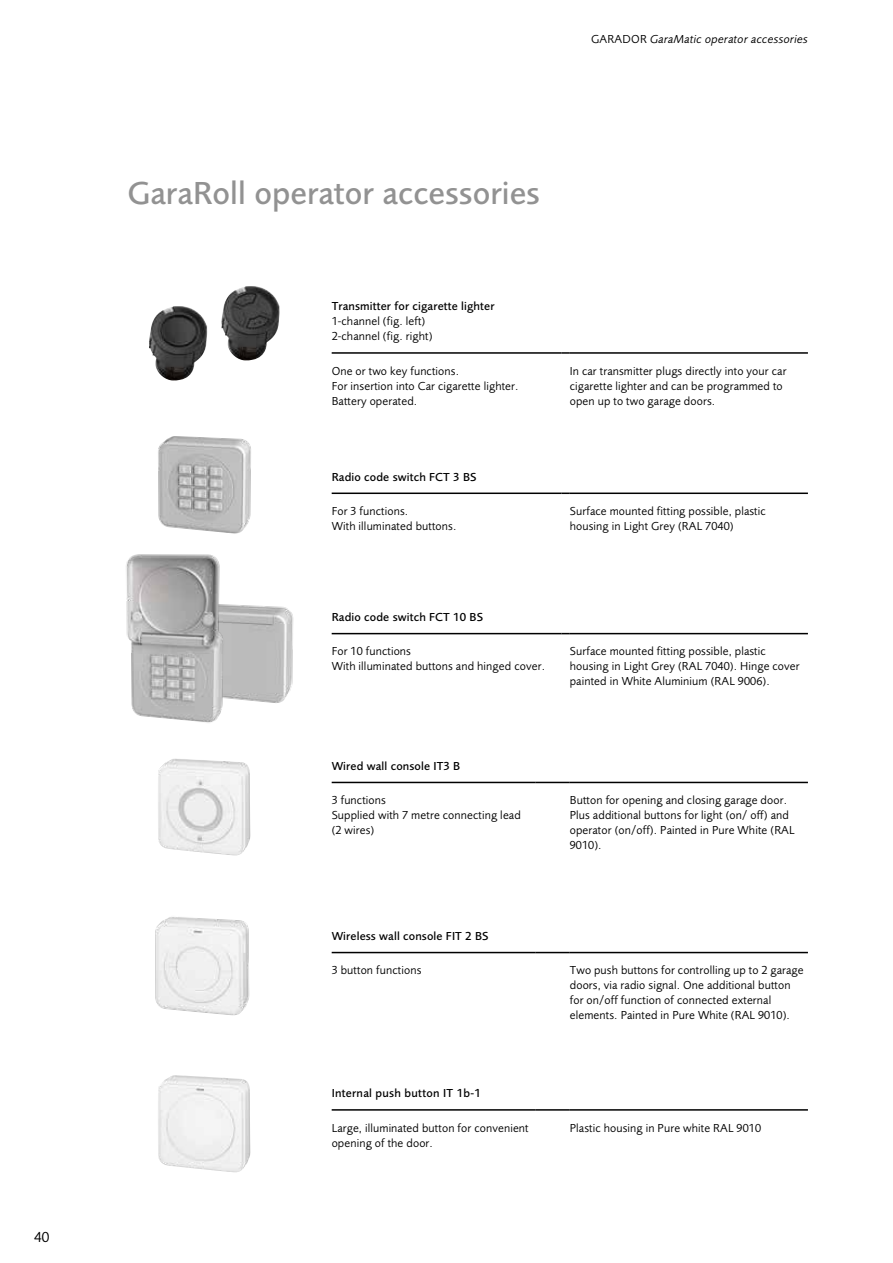
<style>
.page{position:relative;width:893px;height:1263px;background:#fff}
.page>*{position:absolute;margin:0;border:0;box-sizing:border-box;transform-origin:0 0}
.t1{font:500 33px "Foundry Sans";color:#929292}
.t2{font:15px "Foundry Sans";color:#000}
.t3{font:12px/15px "Foundry Sans";letter-spacing:.01em;color:#000}
.t4{font:500 12px "Foundry Sans";letter-spacing:.01em;color:#000}
.t5{font:italic 12px "Foundry Sans";letter-spacing:.02em;color:#000}
.s1{font-style:normal}
</style>
<div class="page">
<hr style="left:332px;top:782px;width:204px;height:1px;background:#000">
<hr style="left:536px;top:782px;width:34px;height:1px;background:#000">
<hr style="left:570px;top:782px;width:238px;height:1px;background:#000">
<hr style="left:332px;top:952px;width:204px;height:1px;background:#000">
<hr style="left:536px;top:952px;width:34px;height:1px;background:#000">
<hr style="left:570px;top:952px;width:238px;height:1px;background:#000">
<hr style="left:332px;top:1109px;width:204px;height:2px;background:#000">
<hr style="left:536px;top:1109px;width:34px;height:2px;background:#000">
<hr style="left:570px;top:1109px;width:238px;height:2px;background:#000">
<img style="left:158px;top:758px;width:92px;height:98px">
<img style="left:155px;top:917px;width:95px;height:99px">
<img style="left:158px;top:1075px;width:92px;height:98px">
<img style="left:221px;top:286px;width:59px;height:75px">
<hr style="left:332px;top:352px;width:229px;height:2px;background:#000">
<svg style="left:561px;top:352px;width:9px;height:2px"></svg>
<hr style="left:570px;top:352px;width:238px;height:2px;background:#000">
<hr style="left:332px;top:492px;width:229px;height:2px;background:#000">
<svg style="left:561px;top:492px;width:9px;height:2px"></svg>
<hr style="left:570px;top:492px;width:238px;height:2px;background:#000">
<hr style="left:332px;top:633px;width:229px;height:1px;background:#000">
<hr style="left:570px;top:633px;width:238px;height:1px;background:#000">
<img style="left:149px;top:306px;width:58px;height:75px">
<img style="left:246px;top:605px;width:48px;height:98px">
<img style="left:158px;top:436px;width:93px;height:98px">
<img style="left:126px;top:554px;width:120px;height:169px">
<p class="t2" style="left:34px;top:1228px;width:17px">40</p>
<p class="t5" style="left:591px;top:32px;width:218px"><span class="s1">GARADOR</span> GaraMatic operator accessories</p>
<h1 class="t1" style="left:128px;top:174px;width:414px">GaraRoll operator accessories</h1>
<p class="t4" style="left:332px;top:299px;width:164px">Transmitter for cigarette lighter</p>
<p class="t3" style="left:332px;top:314px;width:102px">1-channel (fig. left)<br>2-channel (fig. right)</p>
<p class="t3" style="left:332px;top:363px;width:188px">One or two key functions.<br>For insertion into Car cigarette lighter.<br>Battery operated.</p>
<p class="t3" style="left:570px;top:363px;width:218px">In car transmitter plugs directly into your car cigarette lighter and can be programmed to open up to two garage doors.</p>
<p class="t4" style="left:332px;top:469px;width:146px">Radio code switch FCT 3 BS</p>
<p class="t3" style="left:332px;top:503px;width:126px">For 3 functions.<br>With illuminated buttons.</p>
<p class="t3" style="left:570px;top:503px;width:198px">Surface mounted fitting possible, plastic housing in Light Grey (RAL 7040)</p>
<p class="t4" style="left:332px;top:610px;width:153px">Radio code switch FCT 10 BS</p>
<p class="t3" style="left:332px;top:644px;width:215px">For 10 functions<br>With illuminated buttons and hinged cover.</p>
<p class="t3" style="left:570px;top:644px;width:231px">Surface mounted fitting possible, plastic housing in Light Grey (RAL 7040). Hinge cover painted in White Aluminium (RAL 9006).</p>
<p class="t4" style="left:332px;top:759px;width:130px">Wired wall console IT3 B</p>
<p class="t3" style="left:332px;top:793px;width:191px">3 functions<br>Supplied with 7 metre connecting lead (2 wires)</p>
<p class="t3" style="left:570px;top:793px;width:226px">Button for opening and closing garage door.<br>Plus additional buttons for light (on/ off) and operator (on/off). Painted in Pure White (RAL 9010).</p>
<p class="t4" style="left:332px;top:929px;width:158px">Wireless wall console FIT 2 BS</p>
<p class="t3" style="left:332px;top:963px;width:91px">3 button functions</p>
<p class="t3" style="left:570px;top:963px;width:235px">Two push buttons for controlling up to 2 garage doors, via radio signal. One additional button for on/off function of connected external elements. Painted in Pure White (RAL 9010).</p>
<p class="t4" style="left:332px;top:1086px;width:151px">Internal push button IT 1b-1</p>
<p class="t3" style="left:332px;top:1120px;width:199px">Large, illuminated button for convenient opening of the door.</p>
<p class="t3" style="left:570px;top:1120px;width:193px">Plastic housing in Pure white RAL 9010</p>
</div>
